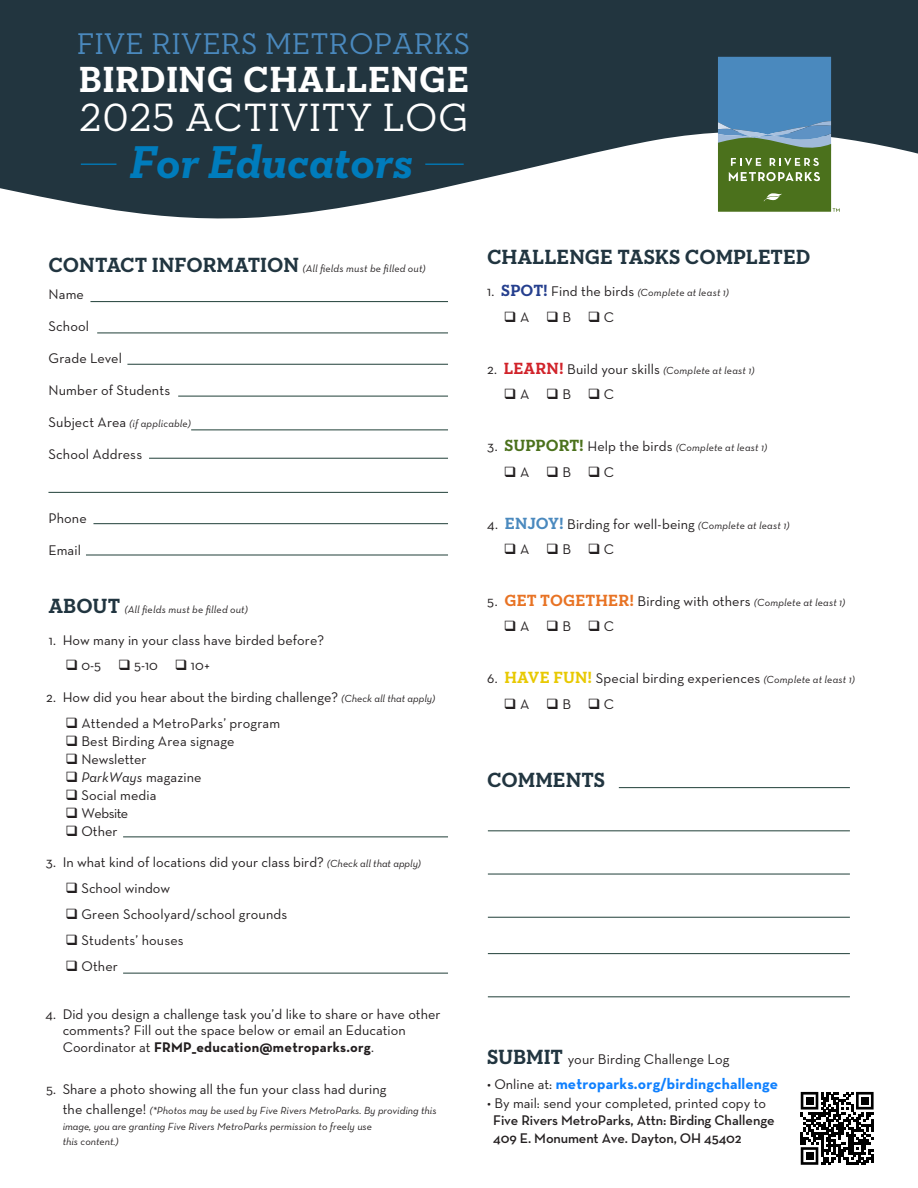
<style>
.page{position:relative;width:918px;height:1188px;background:#fff}
.page>*{position:absolute;margin:0;border:0;box-sizing:border-box;transform-origin:0 0}
.t1{font:italic 700 46.8px "Neutraface Slab Text";letter-spacing:-.01em;color:#007cbc}
.t2{font:40.2px "Neutraface Slab Text TT";letter-spacing:.01em;color:#fff}
.t3{font:700 37.05px "Neutraface Slab Text TT";letter-spacing:.01em;color:#fff}
.t4{font:30.45px "Neutraface Slab Text TT";letter-spacing:.005em;color:#4a89be}
.t5{font:700 20.85px "Neutraface Slab Text TT";color:#213540}
.t6{font:700 15.3px "Neutraface Text";letter-spacing:.01em;color:#0f80fe}
.t7{font:14.25px/16.5px "Neutraface Text";color:#231f20}
.t8{font:600 14.25px/17.2px "Neutraface Text";letter-spacing:-.01em;color:#231f20}
.t9{font:italic 14.25px "Neutraface Text";letter-spacing:.005em;color:#231f20}
.t10{font:14.25px "Neutraface Text";letter-spacing:-.035em;color:#231f20}
.t11{font:italic 10.5px "Neutraface Text";letter-spacing:.02em;color:#231f20}
.t12{font:italic 10.5px/16px "Neutraface Text";color:#231f20}
.s1{font-family:"Neutraface Slab Text TT";font-weight:700;font-style:normal;font-size:20.85px;color:#213540}
.s2{font-style:normal;font-size:14.25px}
.s3{font-style:italic;font-size:10.5px}
.s4{font-style:normal}
.s5{font-weight:700}
.s6{font-family:"Neutraface Slab Text TT";font-weight:700;font-style:normal;font-size:16.5px;color:#253f8e}
.s7{font-family:"Neutraface Slab Text TT";font-weight:700;font-style:normal;font-size:16.5px;color:#d1232a}
.s8{font-family:"Neutraface Slab Text TT";font-weight:700;font-style:normal;font-size:16.5px;color:#4b711c}
.s9{font-family:"Neutraface Slab Text TT";font-weight:700;font-size:16.5px;color:#4a89be}
.s10{font-family:"Neutraface Slab Text TT";font-weight:700;font-size:16.5px;color:#e87324}
.s11{font-family:"Neutraface Slab Text TT";font-weight:700;font-size:16.5px;color:#e8c902}
.s12{font-family:"Neutraface Slab Text TT";font-weight:700;font-size:20.85px;color:#213540}
.s13{font-weight:400;font-size:14.25px;color:#231f20}
.s14{font-weight:400}
</style>
<div class="page">
<svg style="left:0;top:0;width:918px;height:219px;fill:#22353f"></svg>
<svg style="left:718px;top:57px;width:122px;height:155px;background:#5a8781"></svg>
<hr style="left:81px;top:164px;width:35px;height:1px;background:#007cbc">
<hr style="left:425px;top:164px;width:39px;height:1px;background:#007cbc">
<hr style="left:90px;top:301px;width:358px;height:1px;background:#203f38">
<hr style="left:97px;top:333px;width:351px;height:1px;background:#203f38">
<hr style="left:127px;top:364px;width:321px;height:1px;background:#203f38">
<hr style="left:191px;top:430px;width:257px;height:1px;background:#203f38">
<hr style="left:86px;top:555px;width:362px;height:1px;background:#203f38">
<hr style="left:178px;top:396px;width:270px;height:1px;background:#203f38">
<hr style="left:123px;top:837px;width:325px;height:1px;background:#203f38">
<hr style="left:123px;top:973px;width:325px;height:1px;background:#203f38">
<hr style="left:619px;top:787px;width:231px;height:1px;background:#203f38">
<hr style="left:488px;top:830px;width:362px;height:1px;background:#203f38">
<hr style="left:488px;top:874px;width:362px;height:1px;background:#203f38">
<hr style="left:488px;top:953px;width:362px;height:1px;background:#203f38">
<hr style="left:488px;top:917px;width:362px;height:1px;background:#203f38">
<hr style="left:488px;top:996px;width:362px;height:1px;background:#203f38">
<svg style="left:801px;top:1092px;width:73px;height:73px"></svg>
<div style="left:806px;top:1097px;width:7px;height:7px;background:#000"></div>
<div style="left:861px;top:1097px;width:8px;height:7px;background:#000"></div>
<div style="left:806px;top:1152px;width:7px;height:8px;background:#000"></div>
<hr style="left:93px;top:523px;width:355px;height:1px;background:#203f38">
<hr style="left:48px;top:492px;width:400px;height:1px;background:#203f38">
<hr style="left:149px;top:458px;width:299px;height:1px;background:#203f38">
<p class="t4" style="left:77px;top:25px;width:395px">FIVE RIVERS METROPARKS</p>
<p class="t3" style="left:79px;top:56px;width:392px">BIRDING CHALLENGE</p>
<p class="t2" style="left:79px;top:92px;width:391px">2025 ACTIVITY LOG</p>
<p class="t1" style="left:130px;top:132px;width:285px">For Educators</p>
<p class="t11" style="left:48px;top:262px;width:379px"><span class="s1">CONTACT INFORMATION</span> (All fields must be filled out)</p>
<p class="t7" style="left:48px;top:286px;width:37px">Name</p>
<p class="t7" style="left:48px;top:318px;width:42px">School</p>
<p class="t7" style="left:48px;top:350px;width:75px">Grade Level</p>
<p class="t7" style="left:48px;top:382px;width:123px">Number of Students</p>
<p class="t12" style="left:48px;top:415px;width:144px"><span class="s2">Subject Area</span> (if applicable)</p>
<p class="t7" style="left:48px;top:446px;width:95px">School Address</p>
<p class="t7" style="left:48px;top:509px;width:40px">Phone</p>
<p class="t7" style="left:48px;top:541px;width:34px">Email</p>
<p class="t11" style="left:48px;top:602px;width:201px"><span class="s1">ABOUT</span> (All fields must be filled out)</p>
<p class="t7" style="left:49px;top:631px;width:277px">1. How many in your class have birded before?</p>
<p class="t7" style="left:65px;top:657px;width:146px">❑ 0-5 ❑ 5-10 ❑ 10+</p>
<p class="t7" style="left:46px;top:689px;width:390px">2. How did you hear about the birding challenge? <span class="s3">(Check all that apply)</span></p>
<p class="t7" style="left:65px;top:714px;width:216px">❑ Attended a MetroParks’ program</p>
<p class="t7" style="left:65px;top:732px;width:171px">❑ Best Birding Area signage</p>
<p class="t7" style="left:65px;top:750px;width:83px">❑ Newsletter</p>
<p class="t9" style="left:65px;top:768px;width:138px">❑ ParkWays <span class="s4">magazine</span></p>
<p class="t7" style="left:65px;top:786px;width:93px">❑ Social media</p>
<p class="t10" style="left:65px;top:804px;width:64px">❑ Website</p>
<p class="t7" style="left:65px;top:822px;width:54px">❑ Other</p>
<p class="t7" style="left:46px;top:854px;width:376px">3. In what kind of locations did your class bird? <span class="s3">(Check all that apply)</span></p>
<p class="t7" style="left:65px;top:880px;width:106px">❑ School window</p>
<p class="t7" style="left:65px;top:906px;width:224px">❑ Green Schoolyard/school grounds</p>
<p class="t7" style="left:65px;top:932px;width:120px">❑ Students’ houses</p>
<p class="t7" style="left:65px;top:958px;width:54px">❑ Other</p>
<p class="t7" style="left:63px;top:1005px;width:379px;text-indent:-17px">4. Did you design a challenge task you’d like to share or have other comments? Fill out the space below or email an Education<br>Coordinator at <span class="s5">FRMP_education@metroparks.org</span>.</p>
<p class="t7" style="left:46px;top:1081px;width:342px">5. Share a photo showing all the fun your class had during</p>
<p class="t12" style="left:63px;top:1103px;width:375px"><span class="s2">the challenge!</span> (*Photos may be used by Five Rivers MetroParks. By providing this image, you are granting Five Rivers MetroParks permission to freely use</p>
<p class="t12" style="left:63px;top:1133px;width:57px">this content.)</p>
<p class="t5" style="left:487px;top:244px;width:325px">CHALLENGE TASKS COMPLETED</p>
<p class="t11" style="left:487px;top:286px;width:243px"><span class="s2">1.</span> <span class="s6">SPOT!</span> <span class="s2">Find the birds</span> (Complete at least 1)</p>
<p class="t7" style="left:504px;top:309px;width:112px">❑A ❑ B ❑ C</p>
<p class="t11" style="left:487px;top:364px;width:269px"><span class="s2">2.</span> <span class="s7">LEARN!</span> <span class="s2">Build your skills</span> (Complete at least 1)</p>
<p class="t7" style="left:504px;top:386px;width:112px">❑A ❑ B ❑ C</p>
<p class="t11" style="left:487px;top:441px;width:281px"><span class="s2">3.</span> <span class="s8">SUPPORT!</span> <span class="s2">Help the birds</span> (Complete at least 1)</p>
<p class="t7" style="left:504px;top:463px;width:112px">❑A ❑ B ❑ C</p>
<p class="t7" style="left:487px;top:515px;width:304px">4. <span class="s9">ENJOY!</span> Birding for well-being <span class="s3">(Complete at least 1)</span></p>
<p class="t7" style="left:504px;top:541px;width:112px">❑A ❑ B ❑ C</p>
<p class="t7" style="left:487px;top:593px;width:360px">5. <span class="s10">GET TOGETHER!</span> Birding with others <span class="s3">(Complete at least 1)</span></p>
<p class="t7" style="left:504px;top:618px;width:112px">❑A ❑ B ❑ C</p>
<p class="t7" style="left:487px;top:670px;width:369px">6. <span class="s11">HAVE FUN!</span> Special birding experiences <span class="s3">(Complete at least 1)</span></p>
<p class="t7" style="left:504px;top:696px;width:112px">❑A ❑ B ❑ C</p>
<p class="t5" style="left:487px;top:766px;width:119px">COMMENTS</p>
<p class="t7" style="left:487px;top:1051px;width:244px"><span class="s12">SUBMIT</span> your Birding Challenge Log</p>
<p class="t6" style="left:487px;top:1074px;width:293px"><span class="s13">• Online at:</span> metroparks.org/birdingchallenge</p>
<p class="t8" style="left:493px;top:1095px;width:283px;text-indent:-6px"><span class="s14">• By mail: send your completed, printed copy to<br></span>Five Rivers MetroParks, Attn: Birding Challenge<br>409 E. Monument Ave. Dayton, OH 45402</p>
</div>
